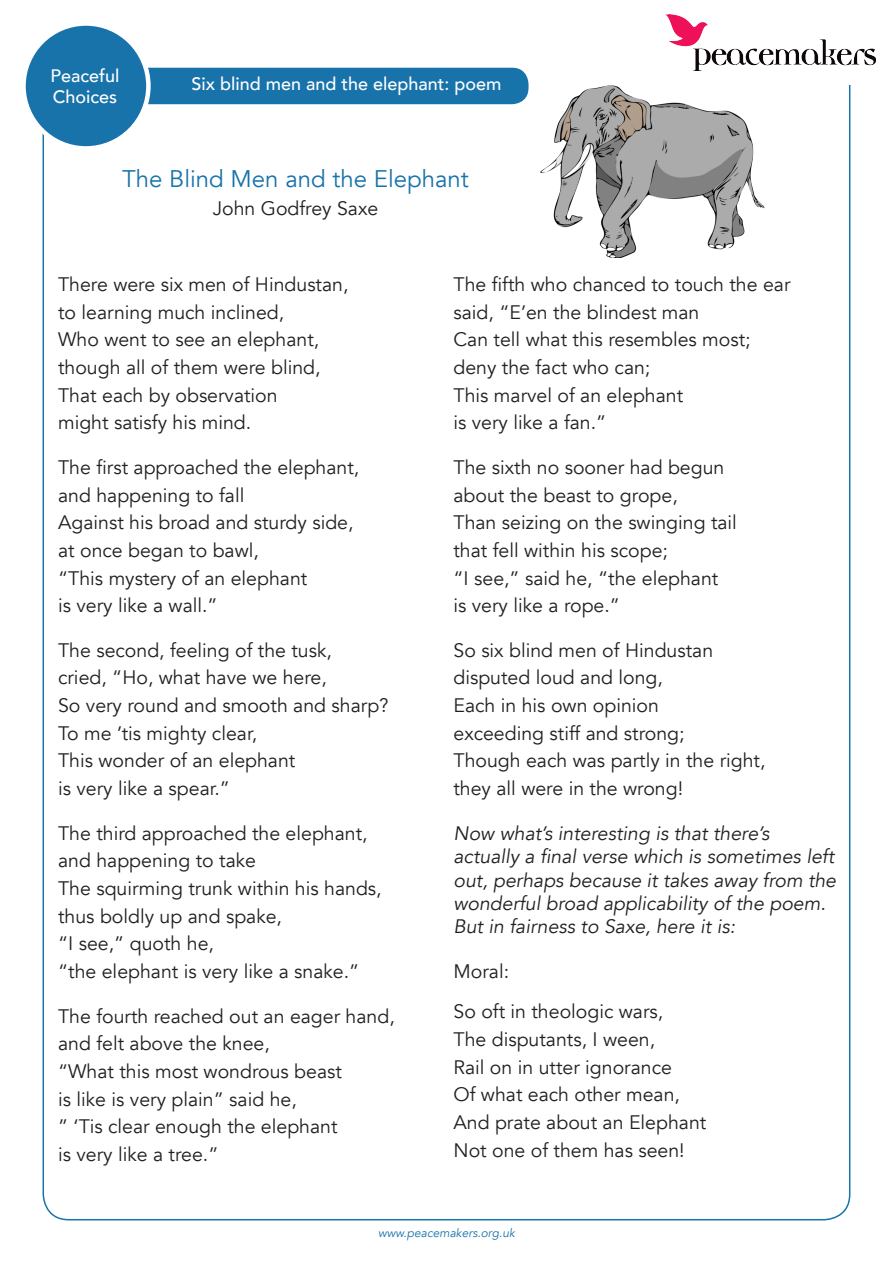
<style>
.page{position:relative;width:893px;height:1263px;background:#fff}
.page>*{position:absolute;margin:0;border:0;box-sizing:border-box;transform-origin:0 0}
.t1{font:24px "Avenir";color:#1773aa}
.t2{font:19.5px "Avenir";color:#231f20}
.t3{font:italic 19.5px/23.4px "Avenir";color:#231f20}
.t4{font:500 18px/21.6px "Avenir";color:#fff}
.t5{font:italic 12px "Avenir";color:#1773aa}
</style>
<div class="page">
<img style="left:666px;top:15px;width:210px;height:55px">
<div style="left:108px;top:66px;width:422px;height:40px;background:#1773aa;border-radius:18px"></div>
<div style="left:106px;top:65px;width:425px;height:42px;border:3px solid #fff;border-radius:18px"></div>
<div style="left:24px;top:24px;width:124px;height:124px;background:#1773aa;border-radius:50%"></div>
<div style="left:21px;top:21px;width:130px;height:130px;border:4px solid #fff;border-radius:50%"></div>
<img style="left:540px;top:85px;width:225px;height:172px">
<p class="t4" style="left:50px;top:64px;width:71px">Peaceful<br>Choices</p>
<p class="t4" style="left:191px;top:72px;width:312px">Six blind men and the elephant: poem</p>
<p class="t1" style="left:122px;top:165px;width:348px">The Blind Men and the Elephant</p>
<p class="t2" style="left:213px;top:197px;width:167px">John Godfrey Saxe</p>
<p class="t2" style="left:58px;top:273px;width:292px">There were six men of Hindustan,</p>
<p class="t2" style="left:58px;top:300px;width:228px">to learning much inclined,</p>
<p class="t2" style="left:58px;top:328px;width:263px">Who went to see an elephant,</p>
<p class="t2" style="left:58px;top:356px;width:264px">though all of them were blind,</p>
<p class="t2" style="left:58px;top:383px;width:221px">That each by observation</p>
<p class="t2" style="left:58px;top:411px;width:195px">might satisfy his mind.</p>
<p class="t2" style="left:58px;top:456px;width:303px">The first approached the elephant,</p>
<p class="t2" style="left:58px;top:483px;width:188px">and happening to fall</p>
<p class="t2" style="left:58px;top:511px;width:297px">Against his broad and sturdy side,</p>
<p class="t2" style="left:58px;top:538px;width:202px">at once began to bawl,</p>
<p class="t2" style="left:58px;top:566px;width:251px">“This mystery of an elephant</p>
<p class="t2" style="left:58px;top:594px;width:161px">is very like a wall.”</p>
<p class="t2" style="left:58px;top:638px;width:275px">The second, feeling of the tusk,</p>
<p class="t2" style="left:58px;top:666px;width:270px">cried, “Ho, what have we here,</p>
<p class="t2" style="left:58px;top:694px;width:332px">So very round and smooth and sharp?</p>
<p class="t2" style="left:58px;top:721px;width:200px">To me ’tis mighty clear,</p>
<p class="t2" style="left:58px;top:749px;width:239px">This wonder of an elephant</p>
<p class="t2" style="left:58px;top:777px;width:173px">is very like a spear.”</p>
<p class="t2" style="left:58px;top:821px;width:311px">The third approached the elephant,</p>
<p class="t2" style="left:58px;top:849px;width:199px">and happening to take</p>
<p class="t2" style="left:58px;top:877px;width:325px">The squirming trunk within his hands,</p>
<p class="t2" style="left:58px;top:904px;width:225px">thus boldly up and spake,</p>
<p class="t2" style="left:58px;top:932px;width:157px">“I see,” quoth he,</p>
<p class="t2" style="left:58px;top:960px;width:303px">“the elephant is very like a snake.”</p>
<p class="t2" style="left:58px;top:1004px;width:338px">The fourth reached out an eager hand,</p>
<p class="t2" style="left:58px;top:1032px;width:213px">and felt above the knee,</p>
<p class="t2" style="left:58px;top:1060px;width:285px">“What this most wondrous beast</p>
<p class="t2" style="left:58px;top:1087px;width:240px">is like is very plain” said he,</p>
<p class="t2" style="left:58px;top:1115px;width:281px">” ‘Tis clear enough the elephant</p>
<p class="t2" style="left:58px;top:1143px;width:162px">is very like a tree.”</p>
<p class="t2" style="left:453px;top:273px;width:338px">The fifth who chanced to touch the ear</p>
<p class="t2" style="left:453px;top:300px;width:247px">said, “E’en the blindest man</p>
<p class="t2" style="left:453px;top:328px;width:299px">Can tell what this resembles most;</p>
<p class="t2" style="left:453px;top:356px;width:198px">deny the fact who can;</p>
<p class="t2" style="left:453px;top:383px;width:231px">This marvel of an elephant</p>
<p class="t2" style="left:453px;top:411px;width:154px">is very like a fan.”</p>
<p class="t2" style="left:453px;top:456px;width:272px">The sixth no sooner had begun</p>
<p class="t2" style="left:453px;top:483px;width:226px">about the beast to grope,</p>
<p class="t2" style="left:453px;top:511px;width:285px">Than seizing on the swinging tail</p>
<p class="t2" style="left:453px;top:538px;width:216px">that fell within his scope;</p>
<p class="t2" style="left:453px;top:566px;width:266px">“I see,” said he, “the elephant</p>
<p class="t2" style="left:453px;top:594px;width:168px">is very like a rope.”</p>
<p class="t2" style="left:453px;top:638px;width:261px">So six blind men of Hindustan</p>
<p class="t2" style="left:453px;top:666px;width:211px">disputed loud and long,</p>
<p class="t2" style="left:453px;top:694px;width:207px">Each in his own opinion</p>
<p class="t2" style="left:453px;top:721px;width:233px">exceeding stiff and strong;</p>
<p class="t2" style="left:453px;top:749px;width:313px">Though each was partly in the right,</p>
<p class="t2" style="left:453px;top:777px;width:231px">they all were in the wrong!</p>
<p class="t3" style="left:453px;top:822px;width:384px">Now what’s interesting is that there’s actually a final verse which is sometimes left out, perhaps because it takes away from the wonderful broad applicability of the poem.<br>But in fairness to Saxe, here it is:</p>
<p class="t2" style="left:453px;top:960px;width:57px">Moral:</p>
<p class="t2" style="left:453px;top:1000px;width:211px">So oft in theologic wars,</p>
<p class="t2" style="left:453px;top:1028px;width:203px">The disputants, I ween,</p>
<p class="t2" style="left:453px;top:1055px;width:220px">Rail on in utter ignorance</p>
<p class="t2" style="left:453px;top:1083px;width:228px">Of what each other mean,</p>
<p class="t2" style="left:453px;top:1111px;width:254px">And prate about an Elephant</p>
<p class="t2" style="left:453px;top:1138px;width:233px">Not one of them has seen!</p>
<p class="t5" style="left:378px;top:1225px;width:138px">www.peacemakers.org.uk</p>
</div>
